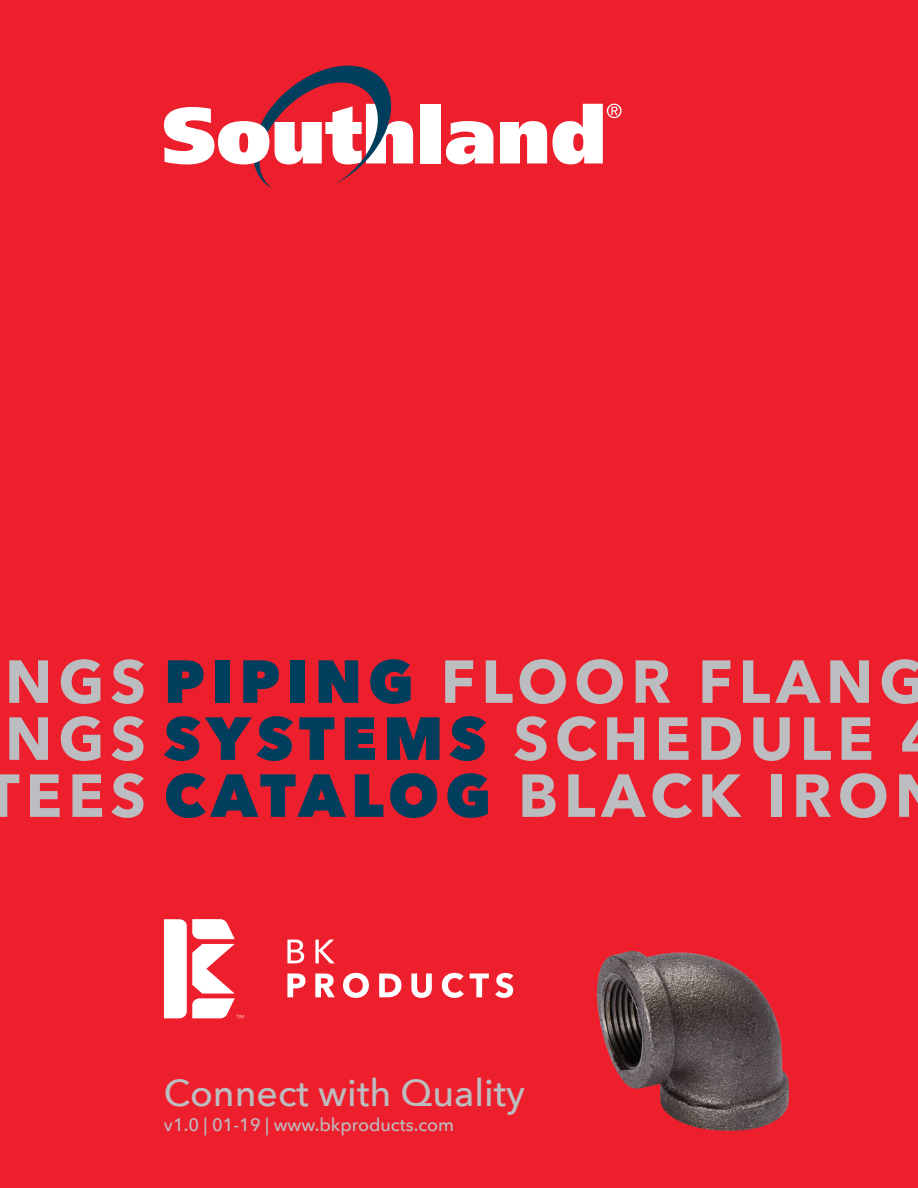
<style>
.page{position:relative;width:918px;height:1188px;background:#ee1f2d}
.page>*{position:absolute;margin:0;border:0;box-sizing:border-box;transform-origin:0 0}
.t1{font:700 60px "Avenir Next";letter-spacing:.1em;color:#bcbdc0}
.t2{font:500 37.5px "Avenir Next";color:#bcbdc0}
.t3{font:500 18px "Avenir Next";color:#bcbdc0}
.s1{font-weight:800;color:#003e5e}
</style>
<div class="page">
<img style="left:596px;top:951px;width:193px;height:180px">
<svg style="left:446px;top:121px;width:47px;height:43px"></svg>
<div style="left:421px;top:104px;width:20px;height:59px;background:#fff"></div>
<svg style="left:500px;top:104px;width:122px;height:60px"></svg>
<svg style="left:164px;top:65px;width:249px;height:124px"></svg>
<svg style="left:164px;top:919px;width:79px;height:99px"></svg>
<svg style="left:287px;top:940px;width:17px;height:23px"></svg>
<svg style="left:315px;top:940px;width:20px;height:23px"></svg>
<svg style="left:287px;top:974px;width:18px;height:23px"></svg>
<svg style="left:315px;top:973px;width:20px;height:24px"></svg>
<svg style="left:343px;top:973px;width:26px;height:25px"></svg>
<svg style="left:379px;top:974px;width:22px;height:23px"></svg>
<svg style="left:411px;top:974px;width:21px;height:24px"></svg>
<svg style="left:442px;top:973px;width:22px;height:25px"></svg>
<svg style="left:470px;top:974px;width:19px;height:23px"></svg>
<svg style="left:495px;top:973px;width:18px;height:25px"></svg>
<p class="t1" style="left:5px;top:630px;width:922px">NGS <span class="s1">PIPING</span> FLOOR FLANG</p>
<p class="t1" style="left:5px;top:687px;width:870px">NGS <span class="s1">SYSTEMS</span> SCHEDULE</p>
<p class="t1" style="left:-15px;top:744px;width:906px">TEES <span class="s1">CATALOG</span> BLACK IRO</p>
<p class="t2" style="left:164px;top:1061px;width:363px">Connect with Quality</p>
<p class="t3" style="left:164px;top:1110px;width:292px">v1.0 | 01-19 | www.bkproducts.com</p>
</div>
